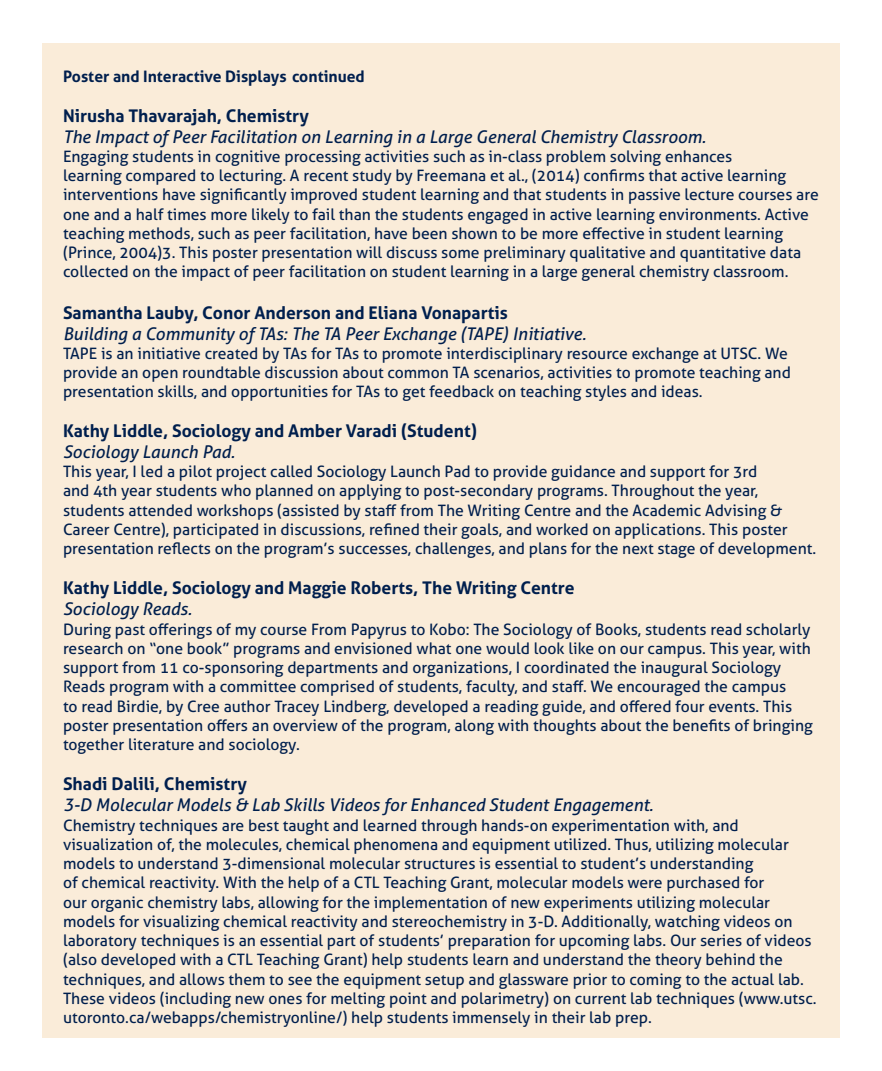
<style>
.page{position:relative;width:882px;height:1071px;background:#fff}
.page>*{position:absolute;margin:0;border:0;box-sizing:border-box;transform-origin:0 0}
.t1{font:italic 17.5px "Aller";color:#001f4e}
.t2{font:700 17.5px "Aller";color:#001f4e}
.t3{font:15.75px/19.2px "Aller";color:#001f4e}
.t4{font:700 15.75px "Aller";color:#001f4e}
</style>
<div class="page">
<div style="left:42px;top:43px;width:798px;height:994px;background:#faecd9"></div>
<p class="t4" style="left:63px;top:66px;width:303px">Poster and Interactive Displays continued</p>
<p class="t2" style="left:63px;top:105px;width:247px">Nirusha Thavarajah, Chemistry</p>
<p class="t1" style="left:63px;top:126px;width:645px">The Impact of Peer Facilitation on Learning in a Large General Chemistry Classroom.</p>
<p class="t3" style="left:63px;top:147px;width:757px">Engaging students in cognitive processing activities such as in-class problem solving enhances<br>learning compared to lecturing. A recent study by Freemana et al., (2014) confirms that active learning interventions have significantly improved student learning and that students in passive lecture courses are one and a half times more likely to fail than the students engaged in active learning environments. Active teaching methods, such as peer facilitation, have been shown to be more effective in student learning (Prince, 2004)3. This poster presentation will discuss some preliminary qualitative and quantitative data collected on the impact of peer facilitation on student learning in a large general chemistry classroom.</p>
<p class="t2" style="left:63px;top:302px;width:446px">Samantha Lauby, Conor Anderson and Eliana Vonapartis</p>
<p class="t1" style="left:63px;top:323px;width:525px">Building a Community of TAs: The TA Peer Exchange (TAPE) Initiative.</p>
<p class="t3" style="left:63px;top:344px;width:729px">TAPE is an initiative created by TAs for TAs to promote interdisciplinary resource exchange at UTSC. We provide an open roundtable discussion about common TA scenarios, activities to promote teaching and presentation skills, and opportunities for TAs to get feedback on teaching styles and ideas.</p>
<p class="t2" style="left:63px;top:420px;width:415px">Kathy Liddle, Sociology and Amber Varadi (Student)</p>
<p class="t1" style="left:63px;top:441px;width:173px">Sociology Launch Pad.</p>
<p class="t3" style="left:63px;top:462px;width:755px">This year, I led a pilot project called Sociology Launch Pad to provide guidance and support for 3rd<br>and 4th year students who planned on applying to post-secondary programs. Throughout the year, students attended workshops (assisted by staff from The Writing Centre and the Academic Advising &amp; Career Centre), participated in discussions, refined their goals, and worked on applications. This poster presentation reflects on the program’s successes, challenges, and plans for the next stage of development.</p>
<p class="t2" style="left:63px;top:577px;width:513px">Kathy Liddle, Sociology and Maggie Roberts, The Writing Centre</p>
<p class="t1" style="left:63px;top:599px;width:130px">Sociology Reads.</p>
<p class="t3" style="left:63px;top:619px;width:751px">During past offerings of my course From Papyrus to Kobo: The Sociology of Books, students read scholarly research on “one book” programs and envisioned what one would look like on our campus. This year, with support from 11 co-sponsoring departments and organizations, I coordinated the inaugural Sociology Reads program with a committee comprised of students, faculty, and staff. We encouraged the campus<br>to read Birdie, by Cree author Tracey Lindberg, developed a reading guide, and offered four events. This poster presentation offers an overview of the program, along with thoughts about the benefits of bringing together literature and sociology.</p>
<p class="t2" style="left:63px;top:773px;width:185px">Shadi Dalili, Chemistry</p>
<p class="t1" style="left:63px;top:795px;width:592px">3-D Molecular Models &amp; Lab Skills Videos for Enhanced Student Engagement.</p>
<p class="t3" style="left:63px;top:815px;width:755px">Chemistry techniques are best taught and learned through hands-on experimentation with, and visualization of, the molecules, chemical phenomena and equipment utilized. Thus, utilizing molecular models to understand 3-dimensional molecular structures is essential to student’s understanding<br>of chemical reactivity. With the help of a CTL Teaching Grant, molecular models were purchased for<br>our organic chemistry labs, allowing for the implementation of new experiments utilizing molecular models for visualizing chemical reactivity and stereochemistry in 3-D. Additionally, watching videos on laboratory techniques is an essential part of students’ preparation for upcoming labs. Our series of videos (also developed with a CTL Teaching Grant) help students learn and understand the theory behind the techniques, and allows them to see the equipment setup and glassware prior to coming to the actual lab.<br>These videos (including new ones for melting point and polarimetry) on current lab techniques (www.utsc. utoronto.ca/webapps/chemistryonline/) help students immensely in their lab prep.</p>
</div>
